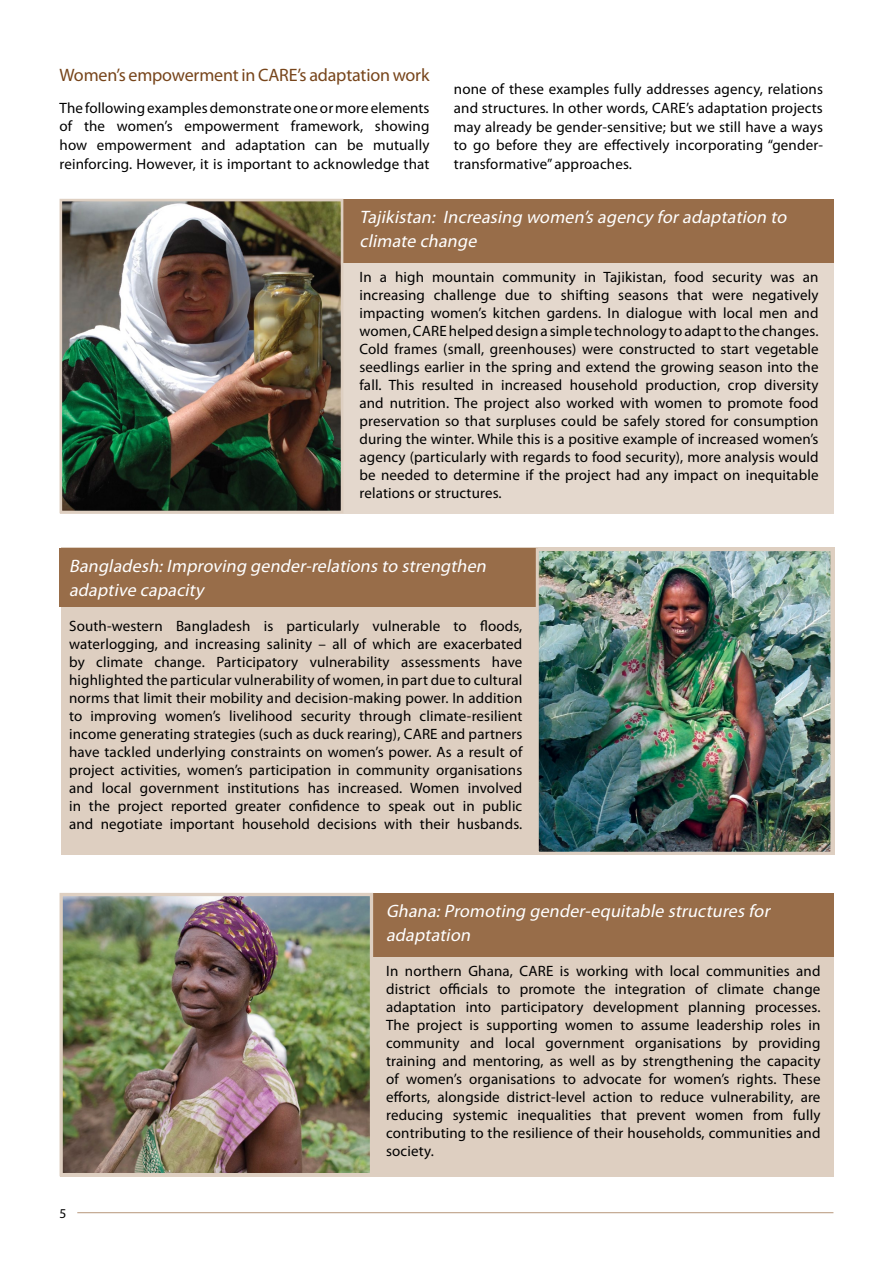
<style>
.page{position:relative;width:893px;height:1263px;background:#fff}
.page>*{position:absolute;margin:0;border:0;box-sizing:border-box;transform-origin:0 0}
.t1{font:italic 18px/24px "Myriad Pro";color:#fff}
.t2{font:18px "Myriad Pro";letter-spacing:-.01em;color:#77451b}
.t3{font:15px/18px "Myriad Pro";letter-spacing:.01em;color:#000;text-align:justify}
.t4{font:13.5px "Myriad Pro";color:#000}
</style>
<div class="page">
<hr style="left:77px;top:1212px;width:756px;height:1px;background:#b7967a">
<div style="left:60px;top:199px;width:773px;height:314px;background:#e4d8cd"></div>
<div style="left:336px;top:199px;width:497px;height:64px;background:#986d49"></div>
<img style="left:64px;top:203px;width:275px;height:306px">
<div style="left:60px;top:199px;width:283px;height:314px;border:3px solid #decfc1"></div>
<div style="left:61px;top:548px;width:773px;height:307px;background:#decfc1"></div>
<div style="left:60px;top:548px;width:478px;height:59px;background:#986d49"></div>
<img style="left:540px;top:552px;width:289px;height:299px">
<div style="left:536px;top:548px;width:297px;height:307px;border:3px solid #decfc1"></div>
<div style="left:60px;top:898px;width:773px;height:278px;background:#decfc1"></div>
<div style="left:373px;top:893px;width:460px;height:64px;background:#986d49"></div>
<img style="left:64px;top:897px;width:305px;height:275px">
<div style="left:60px;top:893px;width:313px;height:283px;border:3px solid #decfc1"></div>
<p class="t2" style="left:60px;top:64px;width:371px">Women’s empowerment in CARE’s adaptation work</p>
<p class="t3" style="left:60px;top:98px;width:371px;line-height:18.8px">The following examples demonstrate one or more elements of the women’s empowerment framework, showing how empowerment and adaptation can be mutually reinforcing. However, it is important to acknowledge that</p>
<p class="t3" style="left:454px;top:80px;width:371px;line-height:18.8px">none of these examples fully addresses agency, relations and structures. In other words, CARE’s adaptation projects may already be gender-sensitive; but we still have a ways to go before they are effectively incorporating “gender&shy;transformative” approaches.</p>
<p class="t1" style="left:359px;top:204px;width:433px">Tajikistan: Increasing women’sagency foradaptation to climate change</p>
<p class="t3" style="left:359px;top:267px;width:461px">In a high mountain community in Tajikistan, food security was an increasing challenge due to shifting seasons that were negatively impacting women’s kitchen gardens. In dialogue with local men and women, CARE helped design a simple technology to adapt to the changes.<br>Cold frames (small, greenhouses) were constructed to start vegetable seedlings earlier in the spring and extend the growing season into the fall. This resulted in increased household production, crop diversity and nutrition. The project also worked with women to promote food preservation so that surpluses could be safely stored for consumption during the winter. While this is a positive example of increased women’s agency (particularly with regards to food security), more analysis would be needed to determine if the project had any impact on inequitable relations or structures.</p>
<p class="t1" style="left:69px;top:554px;width:423px">Bangladesh:Improving gender-relationsto strengthen adaptive capacity</p>
<p class="t3" style="left:69px;top:617px;width:455px">South-western Bangladesh is particularly vulnerable to floods, waterlogging, and increasing salinity – all of which are exacerbated by climate change. Participatory vulnerability assessments have highlighted the particular vulnerability of women, in part due to cultural norms that limit their mobility and decision-making power. In addition to improving women’s livelihood security through climate-resilient income generating strategies (such as duck rearing), CARE and partners have tackled underlying constraints on women’s power. As a result of project activities, women’s participation in community organisations and local government institutions has increased. Women involved in the project reported greater confidence to speak out in public and negotiate important household decisions with their husbands.</p>
<p class="t4" style="left:60px;top:1205px;width:8px">5</p>
<p class="t1" style="left:386px;top:898px;width:389px">Ghana:Promoting gender-equitable structuresfor adaptation</p>
<p class="t3" style="left:386px;top:961px;width:436px">In northern Ghana, CARE is working with local communities and district officials to promote the integration of climate change adaptation into participatory development planning processes.<br>The project is supporting women to assume leadership roles in community and local government organisations by providing training and mentoring, as well as by strengthening the capacity of women’s organisations to advocate for women’s rights. These efforts, alongside district-level action to reduce vulnerability, are reducing systemic inequalities that prevent women from fully contributing to the resilience of their households, communities and society.</p>
</div>
